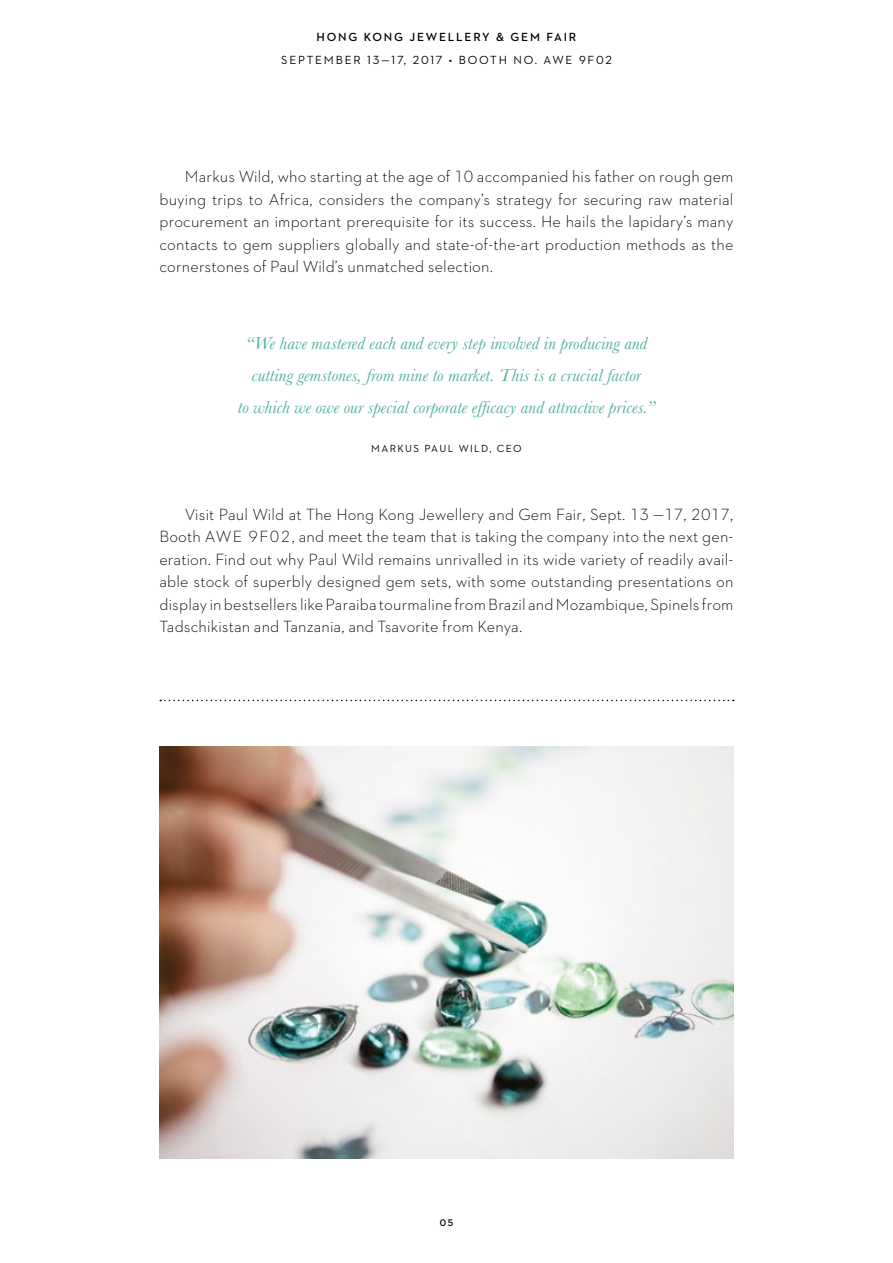
<style>
.page{position:relative;width:893px;height:1263px;background:#fff}
.page>*{position:absolute;margin:0;border:0;box-sizing:border-box;transform-origin:0 0}
.t1{font:italic 18px/32px "Baskerville";letter-spacing:.01em;color:#4fad9f;text-align:center}
.t2{font:300 16.5px/22.5px "Neutraface 2 Text";letter-spacing:.01em;color:#000;text-align:justify}
.t3{font:12px "Neutraface 2 Text";letter-spacing:.15em;color:#000}
.t4{font:600 12px "Neutraface 2 Text";letter-spacing:.15em;color:#000}
.t5{font:10.5px "Neutraface 2 Text";letter-spacing:.135em;color:#000}
.t6{font:600 9.75px "Neutraface 2 Text";color:#000}
</style>
<div class="page">
<img style="left:159px;top:746px;width:574px;height:412px">
<svg style="left:160px;top:700px;width:574px;height:1px"></svg>
<p class="t4" style="left:317px;top:30px;width:261px">HONG KONG JEWELLERY &amp; GEM FAIR</p>
<p class="t3" style="left:281px;top:52px;width:332px">SEPTEMBER 13—17, 2017 • BOOTH NO. AWE 9F02</p>
<p class="t2" style="left:159px;top:165px;width:576px;text-indent:26px">Markus Wild, who starting at the age of 10 accompanied his father on rough gem buying trips to Africa, considers the company’s strategy for securing raw material procurement an important prerequisite for its success. He hails the lapidary’s many contacts to gem suppliers globally and state-of-the-art production methods as the cornerstones of Paul Wild’s unmatched selection.</p>
<p class="t1" style="left:238px;top:327px;width:419px">“We have mastered each and every step involved in producing and cutting gemstones, from mine to market. This is a crucial factor<br>to which we owe our special corporate efficacy and attractive prices.”</p>
<p class="t5" style="left:371px;top:442px;width:152px">MARKUS PAUL WILD, CEO</p>
<p class="t2" style="left:159px;top:503px;width:576px;text-indent:26px">Visit Paul Wild at The Hong Kong Jewellery and Gem Fair, Sept. 13 —17, 2017, Booth AWE 9F02, and meet the team that is taking the company into the next gen&shy;eration. Find out why Paul Wild remains unrivalled in its wide variety of readily avail&shy;able stock of superbly designed gem sets, with some outstanding presentations on display in bestsellers like Paraiba tourmaline from Brazil and Mozambique, Spinels from Tadschikistan and Tanzania, and Tsavorite from Kenya.</p>
<p class="t6" style="left:440px;top:1217px;width:15px">05</p>
</div>
